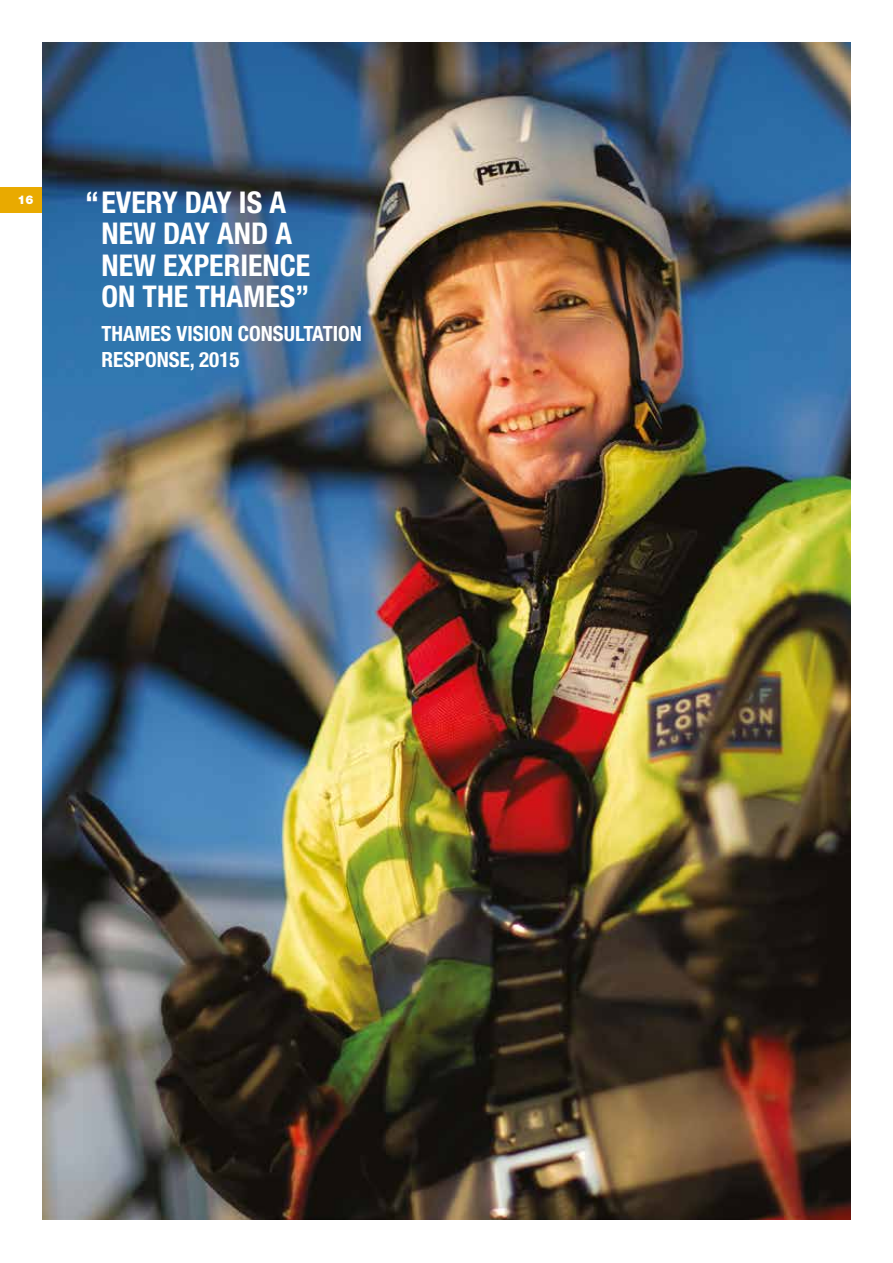
<style>
.page{position:relative;width:893px;height:1263px;background:#fff}
.page>*{position:absolute;margin:0;border:0;box-sizing:border-box;transform-origin:0 0}
.t1{font:700 condensed 30px/31.5px "Helvetica Neue LT";color:#fff}
.t2{font:700 condensed 21px/25.5px "Helvetica Neue LT";color:#fff}
.t3{font:900 12px "Helvetica Neue LT";color:#fff}
</style>
<div class="page">
<div style="left:0;top:187px;width:43px;height:26px;background:#e9aa00"></div>
<img style="left:43px;top:43px;width:807px;height:1176px">
<p class="t3" style="left:17px;top:193px;width:18px">16</p>
<p class="t1" style="left:102px;top:186px;width:210px;text-indent:-16px">“EVERY DAY IS A<br>NEW DAY AND A<br>NEW EXPERIENCE<br>ON THE THAMES”</p>
<p class="t2" style="left:102px;top:321px;width:262px">THAMES VISION CONSULTATION<br>RESPONSE, 2015</p>
</div>
